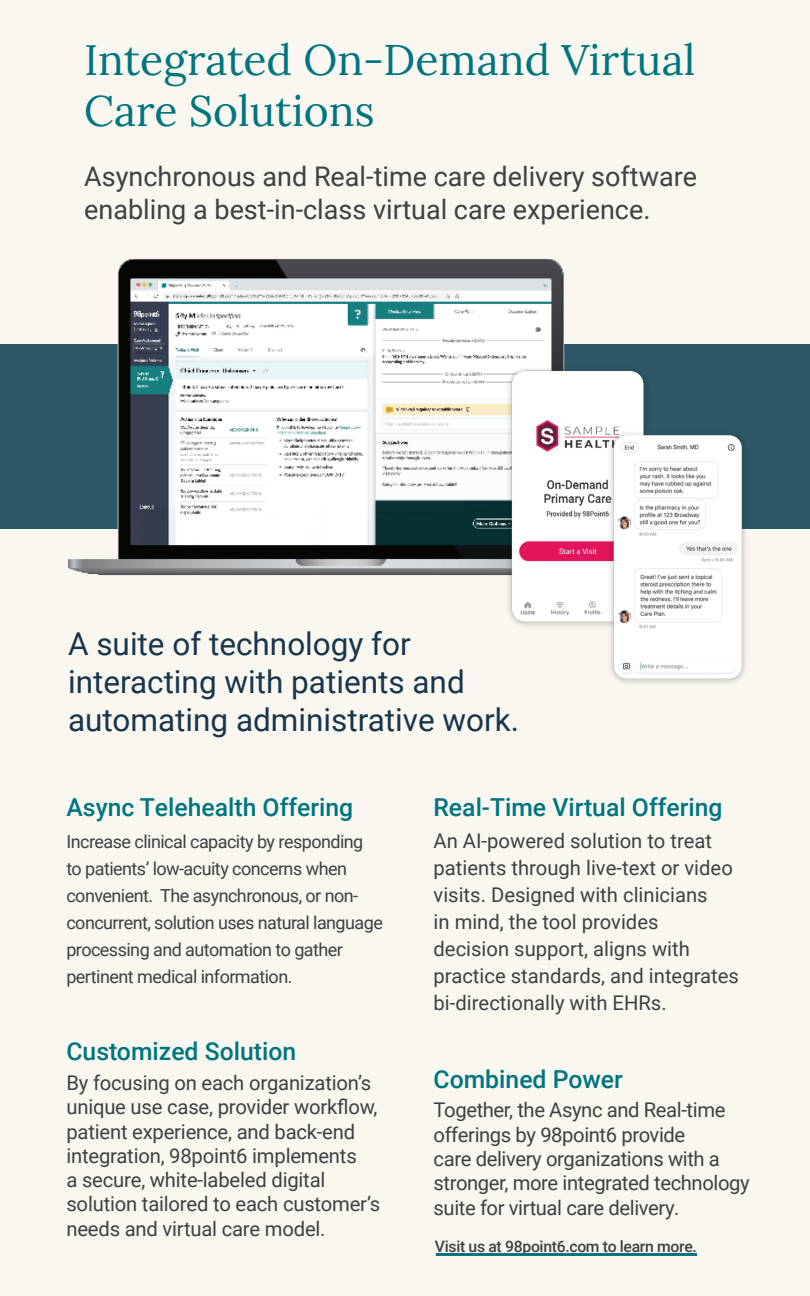
<style>
.page{position:relative;width:810px;height:1296px;background:#f9f7f0}
.page>*{position:absolute;margin:0;border:0;box-sizing:border-box;transform-origin:0 0}
.t1{font:42.75px/51.3px "Lora";color:#007580}
.t2{font:31.5px/37.8px "Roboto";color:#18354b}
.t3{font:27px/32.4px "Roboto";color:#413f41}
.t4{font:500 24.75px "Roboto";color:#007580}
.t5{font:20.25px/24.3px "Roboto";letter-spacing:-.01em;color:#413f41}
.t6{font:18px/27px "Roboto";letter-spacing:-.03em;color:#413f41}
.t7{font:500 15.75px "Roboto";letter-spacing:-.02em;color:#413f41}
</style>
<div class="page">
<div style="left:0;top:344px;width:810px;height:185px;background:#2d5766"></div>
<img style="left:68px;top:258px;width:497px;height:318px">
<img style="left:502px;top:362px;width:143px;height:264px">
<img style="left:604px;top:430px;width:142px;height:253px">
<hr style="left:436px;top:1254px;width:260px;height:2px;background:#007580">
<h1 class="t1" style="left:84px;top:31px;width:613px">Integrated On-Demand Virtual<br>Care Solutions</h1>
<h3 class="t3" style="left:84px;top:160px;width:614px">Asynchronous and Real-time care delivery software enabling a best‑in‑class virtual care experience.</h3>
<h2 class="t2" style="left:68px;top:624px;width:453px">A suite of technology for interacting with patients and automating administrative work.</h2>
<p class="t4" style="left:66px;top:790px;width:288px">Async Telehealth Offering</p>
<p class="t6" style="left:66px;top:828px;width:318px">Increase clinical capacity by responding to patients’ low-acuity concerns when convenient. The asynchronous, or non&shy;concurrent, solution uses natural language processing and automation to gather pertinent medical information.</p>
<p class="t4" style="left:66px;top:1034px;width:231px">Customized Solution</p>
<p class="t5" style="left:66px;top:1070px;width:315px">By focusing on each organization’s unique use case, provider workflow, patient experience, and back-end integration, 98point6 implements<br>a secure, white-labeled digital solution tailored to each customer’s needs and virtual care model.</p>
<p class="t4" style="left:434px;top:790px;width:291px">Real-Time Virtual Offering</p>
<p class="t5" style="left:434px;top:827px;width:307px;line-height:27px">An AI-powered solution to treat patients through live-text or video visits. Designed with clinicians<br>in mind, the tool provides decision support, aligns with practice standards, and integrates bi-directionally with EHRs.</p>
<p class="t4" style="left:434px;top:1062px;width:191px">Combined Power</p>
<p class="t5" style="left:434px;top:1097px;width:318px">Together, the Async and Real-time offerings by 98point6 provide<br>care delivery organizations with a stronger, more integrated technology suite for virtual care delivery.</p>
<p class="t7" style="left:435px;top:1235px;width:264px">Visit us at 98point6.com to learn more.</p>
</div>
